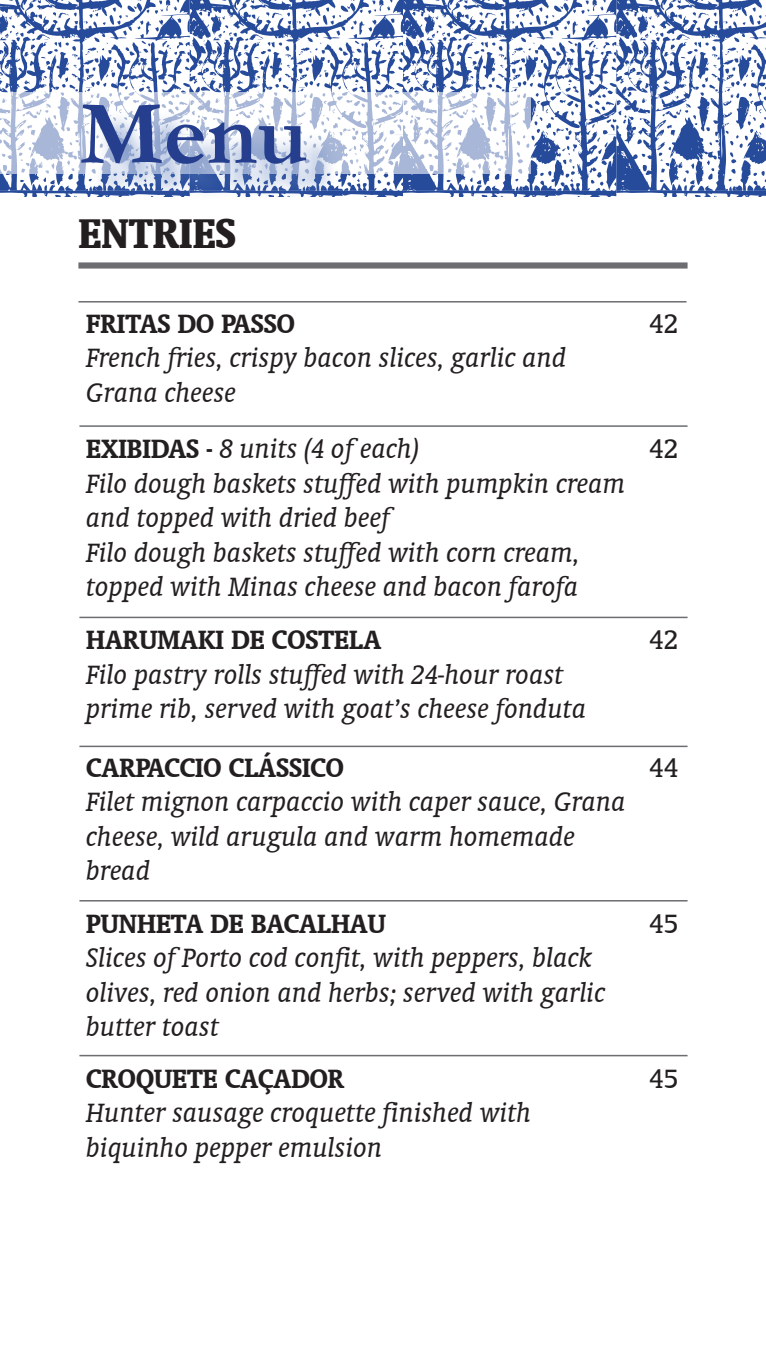
<style>
.page{position:relative;width:766px;height:1361px;background:#fff}
.page>*{position:absolute;margin:0;border:0;box-sizing:border-box;transform-origin:0 0}
.t1{font:700 91.8px "Garamond";color:#253f8e}
.t2{font:700 condensed 47.1px "Oranda BT";color:#231f20}
.t3{font:italic 30px/34.5px "Oranda BT";color:#231f20}
.t4{font:700 30px "Oranda BT";color:#231f20}
.t5{font:30px "Oranda BT";color:#231f20}
.s1{font-weight:700;font-style:normal}
</style>
<div class="page">
<svg style="left:0;top:0;width:765px;height:196px"></svg>
<svg style="left:0;top:92px;width:531px;height:81px"></svg>
<div style="left:88px;top:110px;width:253px;height:91px;background:#6081bf;opacity:.6"></div>
<div style="left:78px;top:262px;width:609px;height:6px;background:#6c6d70"></div>
<hr style="left:78px;top:301px;width:608px;height:1px;background:#6c6d70">
<hr style="left:79px;top:425px;width:608px;height:2px;background:#6c6d70">
<hr style="left:79px;top:617px;width:608px;height:1px;background:#6c6d70">
<hr style="left:79px;top:900px;width:608px;height:1px;background:#6c6d70">
<hr style="left:79px;top:745px;width:608px;height:2px;background:#6c6d70">
<hr style="left:79px;top:1055px;width:608px;height:1px;background:#6c6d70">
<h1 class="t1" style="left:79px;top:79px;width:229px">Menu</h1>
<p class="t2" style="left:78px;top:206px;width:159px">ENTRIES</p>
<p class="t4" style="left:86px;top:306px;width:210px">FRITAS DO PASSO</p>
<p class="t3" style="left:86px;top:340px;width:481px">French fries, crispy bacon slices, garlic and<br>Grana cheese</p>
<p class="t3" style="left:86px;top:431px;width:334px"><span class="s1">EXIBIDAS -</span> 8 units (4 of each)</p>
<p class="t3" style="left:86px;top:466px;width:540px">Filo dough baskets stuffed with pumpkin cream and topped with dried beef</p>
<p class="t3" style="left:86px;top:535px;width:495px">Filo dough baskets stuffed with corn cream, topped with Minas cheese and bacon farofa</p>
<p class="t4" style="left:86px;top:622px;width:296px">HARUMAKI DE COSTELA</p>
<p class="t3" style="left:86px;top:656px;width:501px">Filo pastry rolls stuffed with 24-hour roast prime rib, served with goat’s cheese fonduta</p>
<p class="t4" style="left:86px;top:749px;width:259px">CARPACCIO CLÁSSICO</p>
<p class="t3" style="left:86px;top:784px;width:541px">Filet mignon carpaccio with caper sauce, Grana cheese, wild arugula and warm homemade bread</p>
<p class="t4" style="left:86px;top:905px;width:301px">PUNHETA DE BACALHAU</p>
<p class="t3" style="left:86px;top:940px;width:520px">Slices of Porto cod confit, with peppers, black olives, red onion and herbs; served with garlic butter toast</p>
<p class="t4" style="left:86px;top:1060px;width:259px">CROQUETE CAÇADOR</p>
<p class="t3" style="left:86px;top:1095px;width:446px">Hunter sausage croquette finished with biquinho pepper emulsion</p>
<p class="t5" style="left:649px;top:306px;width:31px">42</p>
<p class="t5" style="left:649px;top:432px;width:31px">42</p>
<p class="t5" style="left:649px;top:622px;width:31px">42</p>
<p class="t5" style="left:649px;top:750px;width:31px">44</p>
<p class="t5" style="left:649px;top:906px;width:31px">45</p>
<p class="t5" style="left:649px;top:1061px;width:31px">45</p>
</div>
